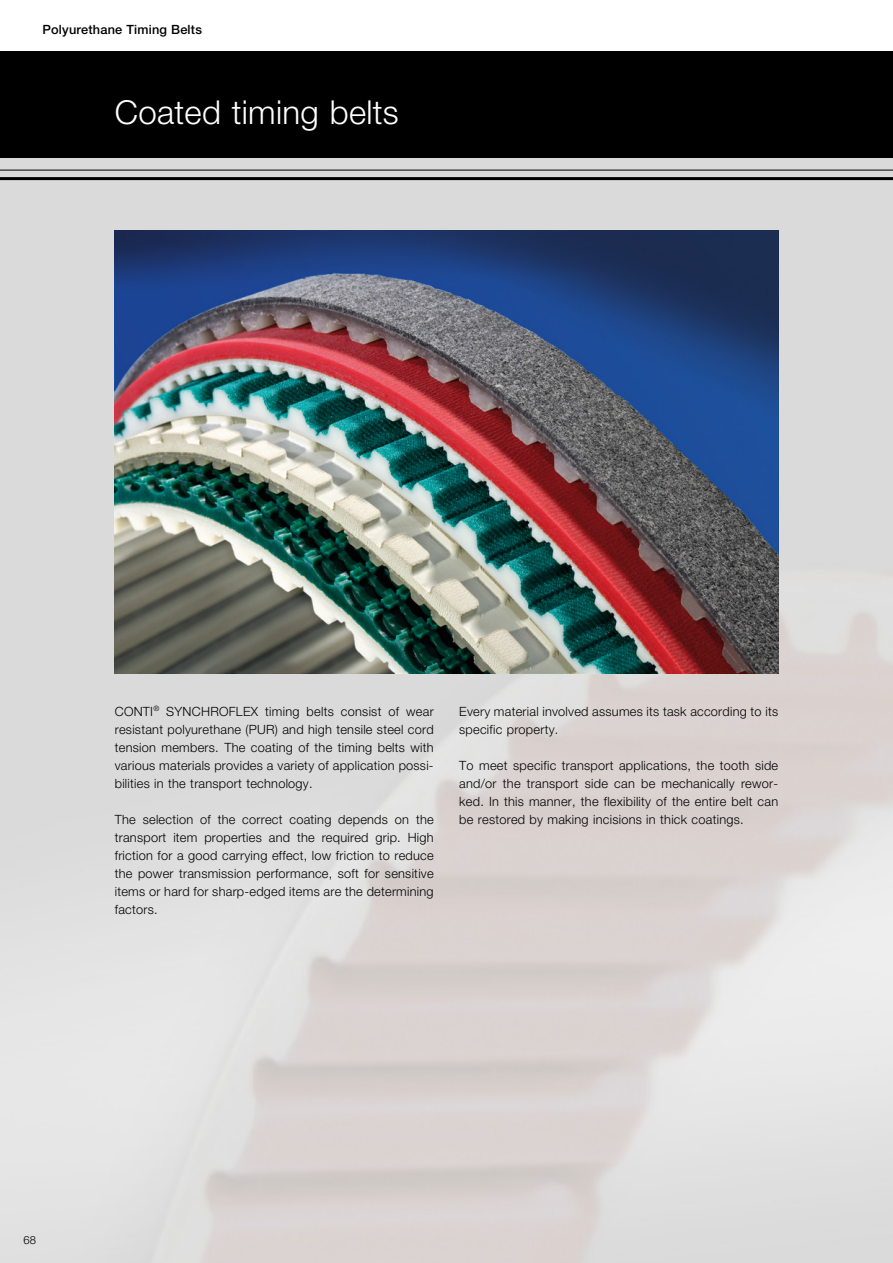
<style>
.page{position:relative;width:893px;height:1263px;background:#fff}
.page>*{position:absolute;margin:0;border:0;box-sizing:border-box;transform-origin:0 0}
.t1{font:300 33px "Helvetica Neue LT";letter-spacing:.01em;color:#fff}
.t2{font:300 12.75px/18px "Helvetica Neue LT";letter-spacing:.02em;color:#000;text-align:justify}
.t3{font:500 12.75px "Helvetica Neue LT";letter-spacing:.015em;color:#000}
.t4{font:300 11.25px "Helvetica Neue LT";color:#000}
</style>
<div class="page">
<img style="left:0;top:157px;width:893px;height:1106px">
<div style="left:0;top:51px;width:893px;height:106px;background:#000"></div>
<hr style="left:0;top:177px;width:893px;height:3px;background:#000">
<hr style="left:0;top:170px;width:893px;height:1px;background:#000">
<img style="left:115px;top:231px;width:663px;height:443px">
<p class="t3" style="left:43px;top:22px;width:161px">Polyurethane Timing Belts</p>
<h1 class="t1" style="left:115px;top:92px;width:286px">Coated timing belts</h1>
<p class="t2" style="left:115px;top:702px;width:320px">CONTI<sup>®</sup> SYNCHROFLEX timing belts consist of wear resistant polyurethane (PUR) and high tensile steel cord tension members. The coating of the timing belts with various materials provides a variety of application possi&shy;bilities in the transport technology.</p>
<p class="t2" style="left:115px;top:810px;width:320px">The selection of the correct coating depends on the transport item properties and the required grip. High friction for a good carrying effect, low friction to reduce the power transmission performance, soft for sensitive items or hard for sharp-edged items are the determining factors.</p>
<p class="t2" style="left:459px;top:702px;width:320px">Every material involved assumes its task according to its specific property.</p>
<p class="t2" style="left:459px;top:756px;width:320px">To meet specific transport applications, the tooth side and/or the transport side can be mechanically rewor&shy;ked. In this manner, the flexibility of the entire belt can be restored by making incisions in thick coatings.</p>
<p class="t4" style="left:24px;top:1233px;width:14px">68</p>
</div>
